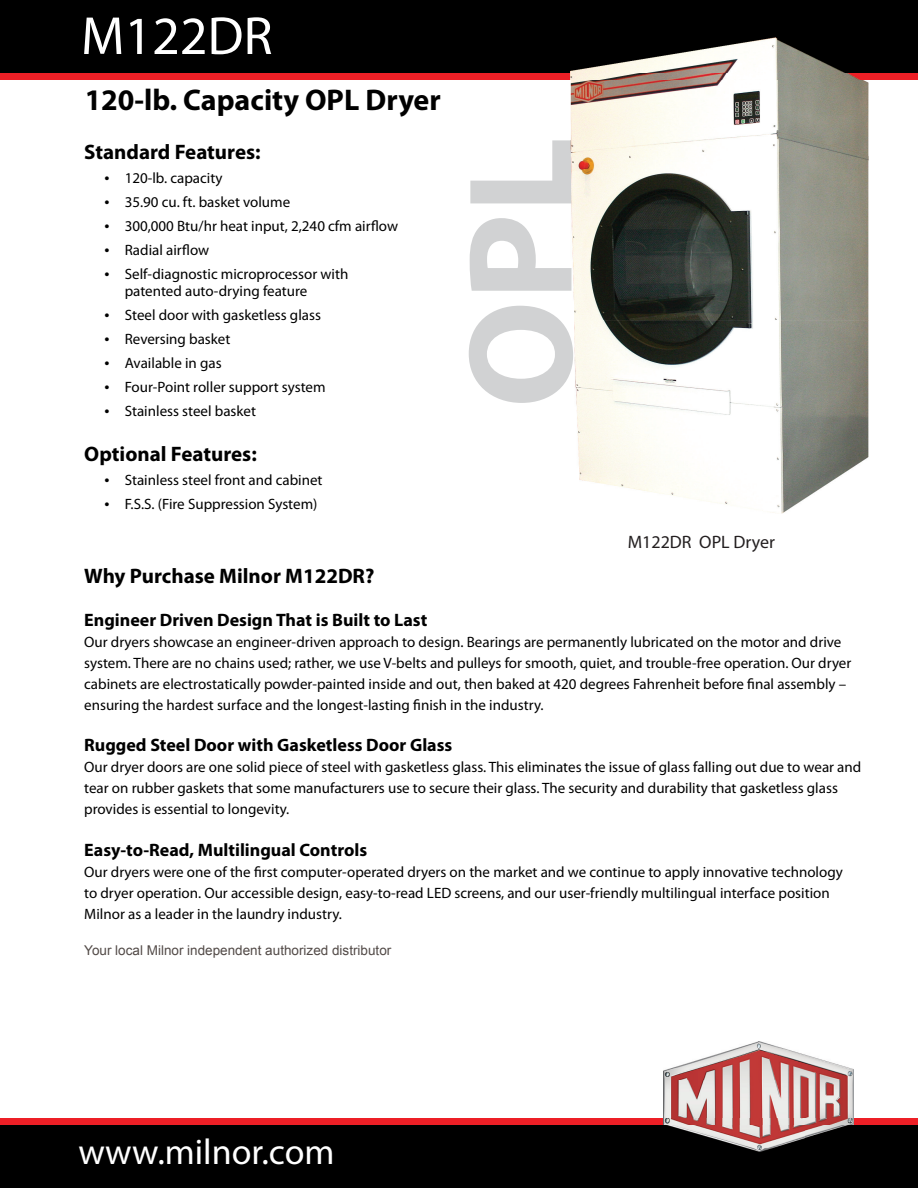
<style>
.page{position:relative;width:918px;height:1188px;background:#fff}
.page>*{position:absolute;margin:0;border:0;box-sizing:border-box;transform-origin:0 0}
.t1{font:700 150px "Myriad Pro";color:#d1d2d3}
.t2{font:54px "Myriad Pro";color:#fff}
.t3{font:36px "Myriad Pro";color:#fff}
.t4{font:700 30px "Myriad Pro";color:#000}
.t5{font:700 21px "Myriad Pro";color:#000}
.t6{font:700 18px "Myriad Pro";color:#000}
.t7{font:18px "Myriad Pro";color:#231f20}
.t8{font:15px/21px "Myriad Pro";color:#000}
.t9{font:13.5px "Arial";color:#524a47}
.s1{font-size:18px}
</style>
<div class="page">
<div style="left:0;top:1119px;width:918px;height:69px;background:#ed1f26"></div>
<div style="left:0;top:1125px;width:918px;height:63px;background:#000"></div>
<svg style="left:0;top:72px;width:918px;height:7px;fill:#ed1f26"></svg>
<div style="left:0;top:0;width:918px;height:72px;background:#000"></div>
<img style="left:664px;top:1042px;width:189px;height:109px">
<img style="left:571px;top:38px;width:298px;height:475px">
<img style="left:571px;top:140px;width:2px;height:263px">
<h2 class="t2" style="left:81px;top:6px;width:193px">M122DR</h2>
<h3 class="t4" style="left:85px;top:83px;width:358px">120-lb. Capacity OPL Dryer</h3>
<h3 class="t5" style="left:84px;top:141px;width:178px">Standard Features:</h3>
<p class="t8" style="left:104px;top:168px;width:120px"><span class="s1">•</span> 120-lb. capacity</p>
<p class="t8" style="left:104px;top:192px;width:187px"><span class="s1">•</span> 35.90 cu. ft. basket volume</p>
<p class="t8" style="left:104px;top:216px;width:295px"><span class="s1">•</span> 300,000 Btu/hr heat input, 2,240 cfm airflow</p>
<p class="t8" style="left:104px;top:240px;width:106px"><span class="s1">•</span> Radial airflow</p>
<p class="t8" style="left:125px;top:266px;width:225px;line-height:16.5px;text-indent:-20px"><span class="s1">•</span> Self-diagnostic microprocessor with patented auto-drying feature</p>
<p class="t8" style="left:104px;top:305px;width:218px"><span class="s1">•</span> Steel door with gasketless glass</p>
<p class="t8" style="left:104px;top:329px;width:127px"><span class="s1">•</span> Reversing basket</p>
<p class="t8" style="left:104px;top:353px;width:119px"><span class="s1">•</span> Available in gas</p>
<p class="t8" style="left:104px;top:377px;width:223px"><span class="s1">•</span> Four-Point roller support system</p>
<p class="t8" style="left:104px;top:401px;width:153px"><span class="s1">•</span> Stainless steel basket</p>
<h3 class="t5" style="left:84px;top:443px;width:174px">Optional Features:</h3>
<p class="t8" style="left:104px;top:470px;width:220px"><span class="s1">•</span> Stainless steel front and cabinet</p>
<p class="t8" style="left:104px;top:494px;width:214px"><span class="s1">•</span> F.S.S. (Fire Suppression System)</p>
<h1 class="t1" style="left:437px;top:408px;width:273px;rotate:-90deg">OPL</h1>
<p class="t7" style="left:628px;top:532px;width:149px">M122DR OPL Dryer</p>
<h3 class="t5" style="left:84px;top:564px;width:292px">Why Purchase Milnor M122DR?</h3>
<p class="t6" style="left:84px;top:610px;width:345px">Engineer Driven Design That is Built to Last</p>
<p class="t8" style="left:84px;top:632px;width:769px">Our dryers showcase an engineer-driven approach to design. Bearings are permanently lubricated on the motor and drive system. There are no chains used; rather, we use V-belts and pulleys for smooth, quiet, and trouble-free operation. Our dryer cabinets are electrostatically powder-painted inside and out, then baked at 420 degrees Fahrenheit before final assembly – ensuring the hardest surface and the longest-lasting finish in the industry.</p>
<p class="t6" style="left:84px;top:735px;width:370px">Rugged Steel Door with Gasketless Door Glass</p>
<p class="t8" style="left:84px;top:757px;width:779px">Our dryer doors are one solid piece of steel with gasketless glass. This eliminates the issue of glass falling out due to wear and tear on rubber gaskets that some manufacturers use to secure their glass. The security and durability that gasketless glass provides is essential to longevity.</p>
<p class="t6" style="left:84px;top:839px;width:284px">Easy-to-Read, Multilingual Controls</p>
<p class="t8" style="left:84px;top:861px;width:760px">Our dryers were one of the first computer-operated dryers on the market and we continue to apply innovative technology to dryer operation. Our accessible design, easy-to-read LED screens, and our user-friendly multilingual interface position<br>Milnor as a leader in the laundry industry.</p>
<p class="t9" style="left:84px;top:941px;width:309px">Your local Milnor independent authorized distributor</p>
<h3 class="t3" style="left:78px;top:1132px;width:258px">www.milnor.com</h3>
</div>
